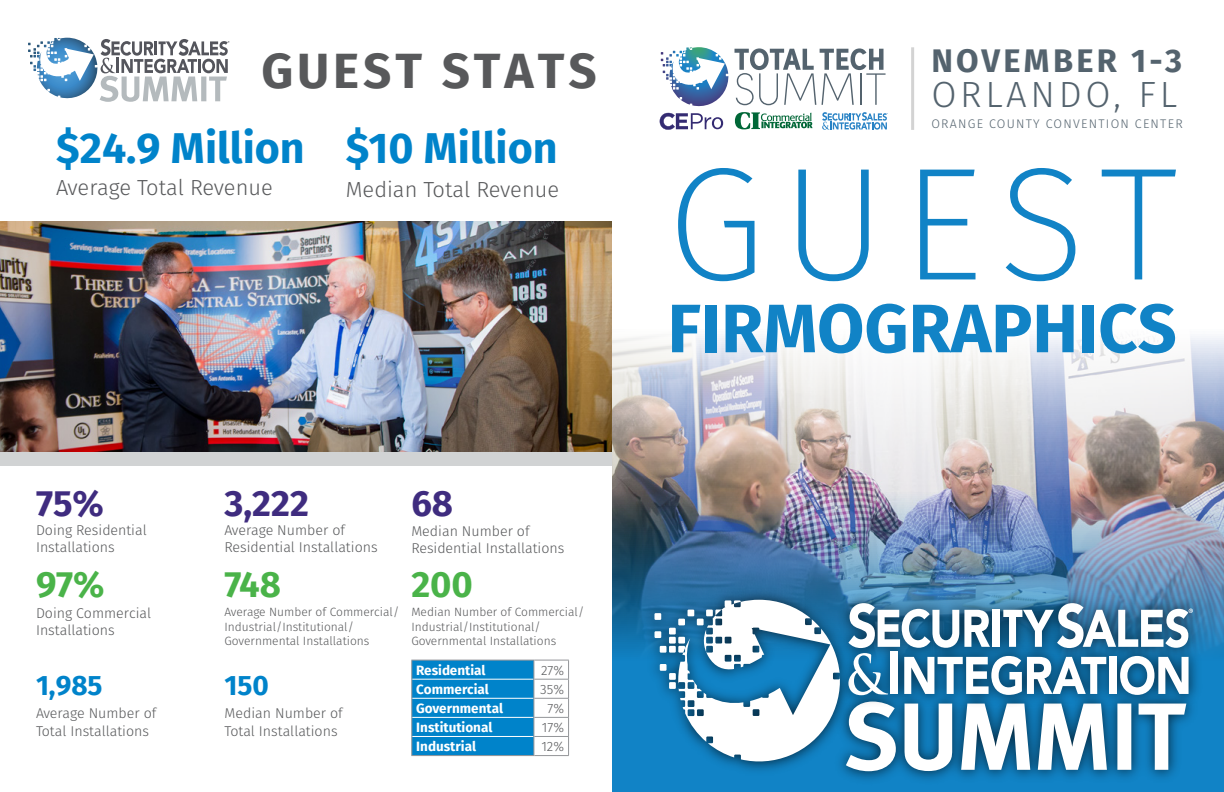
<style>
.page{position:relative;width:1224px;height:792px;background:#fff}
.page>*{position:absolute;margin:0;border:0;box-sizing:border-box;transform-origin:0 0}
.t1{font:200 160.6px "Fira Sans";letter-spacing:.1em;color:#1183c6}
.t2{font:700 68.5px "Fira Sans";color:#1183c6}
.t3{font:700 49.4px "Fira Sans";letter-spacing:.08em;color:#58595b}
.t4{font:700 43px "Fira Sans";color:#0083ca}
.t5{font:700 36.5px "Fira Sans";color:#3f2c7f}
.t6{font:300 36.5px "Fira Sans";letter-spacing:.1em;color:#54636e}
.t7{font:700 36.5px "Fira Sans";color:#4ab349}
.t8{font:700 32.6px "Fira Sans";letter-spacing:.1em;color:#54636e}
.t9{font:700 28px "Fira Sans";color:#0083ca}
.t10{font:300 21.8px "Fira Sans";color:#58595b}
.t11{font:300 14.2px/17px "Fira Sans";color:#58595b}
.t12{font:700 13.5px "Fira Sans";color:#fff}
.t13{font:300 13.5px "Fira Sans";color:#58595b}
.t14{font:300 12.5px "Fira Sans";letter-spacing:.1em;color:#54636e}
.t15{font:300 12px/14.4px "Fira Sans";color:#58595b}
</style>
<div class="page">
<svg style="left:100px;top:39px;width:129px;height:63px"></svg>
<svg style="left:37px;top:38px;width:57px;height:53px"></svg>
<img style="left:0;top:222px;width:612px;height:230px">
<hr style="left:534px;top:660px;width:35px;height:1px;background:#939598">
<hr style="left:534px;top:679px;width:35px;height:1px;background:#939598">
<hr style="left:534px;top:698px;width:35px;height:1px;background:#939598">
<hr style="left:534px;top:717px;width:35px;height:1px;background:#939598">
<hr style="left:534px;top:736px;width:35px;height:1px;background:#939598">
<svg style="left:568px;top:660px;width:1px;height:95px"></svg>
<hr style="left:534px;top:755px;width:35px;height:1px;background:#939598">
<svg style="left:411px;top:660px;width:123px;height:95px;background:#0d88cb"></svg>
<hr style="left:411px;top:755px;width:123px;height:1px;background:#939598">
<div style="left:0;top:452px;width:612px;height:13px;background:#d1d3d4"></div>
<svg style="left:612px;top:48px;width:612px;height:363px"></svg>
<img style="left:612px;top:411px;width:612px;height:381px">
<hr style="left:911px;top:47px;width:3px;height:83px;background:#d3d3d3">
<img style="left:828px;top:713px;width:376px;height:76px">
<img style="left:858px;top:586px;width:353px;height:127px">
<img style="left:637px;top:582px;width:221px;height:197px">
<svg style="left:654px;top:600px;width:539px;height:171px"></svg>
<svg style="left:735px;top:48px;width:151px;height:57px"></svg>
<svg style="left:826px;top:112px;width:62px;height:18px"></svg>
<svg style="left:660px;top:113px;width:63px;height:17px"></svg>
<svg style="left:669px;top:47px;width:56px;height:42px"></svg>
<img style="left:809px;top:108px;width:17px;height:32px">
<img style="left:778px;top:108px;width:31px;height:33px">
<svg style="left:735px;top:112px;width:78px;height:17px"></svg>
<h3 class="t3" style="left:261px;top:36px;width:337px">GUEST STATS</h3>
<h3 class="t4" style="left:56px;top:118px;width:250px">$24.9 Million</h3>
<h3 class="t10" style="left:56px;top:172px;width:218px">Average Total Revenue</h3>
<h3 class="t4" style="left:346px;top:118px;width:213px">$10 Million</h3>
<h3 class="t10" style="left:346px;top:174px;width:215px">Median Total Revenue</h3>
<h3 class="t5" style="left:36px;top:478px;width:70px">75%</h3>
<p class="t11" style="left:36px;top:522px;width:112px">Doing Residential<br>Installations</p>
<h3 class="t5" style="left:225px;top:478px;width:86px">3,222</h3>
<p class="t11" style="left:225px;top:522px;width:155px">Average Number of<br>Residential Installations</p>
<h3 class="t5" style="left:411px;top:478px;width:43px">68</h3>
<p class="t11" style="left:411px;top:522px;width:155px">Median Number of<br>Residential Installations</p>
<h3 class="t7" style="left:36px;top:559px;width:70px">97%</h3>
<h3 class="t7" style="left:225px;top:559px;width:58px">748</h3>
<h3 class="t7" style="left:411px;top:559px;width:63px">200</h3>
<p class="t11" style="left:36px;top:605px;width:117px">Doing Commercial<br>Installations</p>
<h3 class="t9" style="left:36px;top:666px;width:68px">1,985</h3>
<p class="t11" style="left:36px;top:705px;width:122px">Average Number of<br>Total Installations</p>
<p class="t15" style="left:225px;top:605px;width:176px">Average Number of Commercial/<br>Industrial/Institutional/<br>Governmental Installations</p>
<h3 class="t9" style="left:225px;top:666px;width:46px">150</h3>
<p class="t11" style="left:225px;top:705px;width:120px">Median Number of<br>Total Installations</p>
<p class="t15" style="left:411px;top:605px;width:174px">Median Number of Commercial/<br>Industrial/Institutional/<br>Governmental Installations</p>
<p class="t12" style="left:416px;top:661px;width:71px">Residential</p>
<p class="t13" style="left:541px;top:661px;width:24px">27%</p>
<p class="t12" style="left:416px;top:680px;width:74px">Commercial</p>
<p class="t13" style="left:540px;top:680px;width:25px">35%</p>
<p class="t12" style="left:416px;top:699px;width:88px">Governmental</p>
<p class="t13" style="left:547px;top:699px;width:18px">7%</p>
<p class="t12" style="left:416px;top:718px;width:78px">Institutional</p>
<p class="t13" style="left:542px;top:718px;width:24px">17%</p>
<p class="t12" style="left:416px;top:737px;width:61px">Industrial</p>
<p class="t13" style="left:541px;top:737px;width:24px">12%</p>
<h3 class="t8" style="left:931px;top:38px;width:252px">NOVEMBER 1-3</h3>
<h3 class="t6" style="left:931px;top:68px;width:247px">ORLANDO, FL</h3>
<p class="t14" style="left:931px;top:115px;width:253px">ORANGE COUNTY CONVENTION CENTER</p>
<h1 class="t1" style="left:667px;top:111px;width:512px">GUEST</h1>
<h2 class="t2" style="left:668px;top:280px;width:511px">FIRMOGRAPHICS</h2>
</div>
